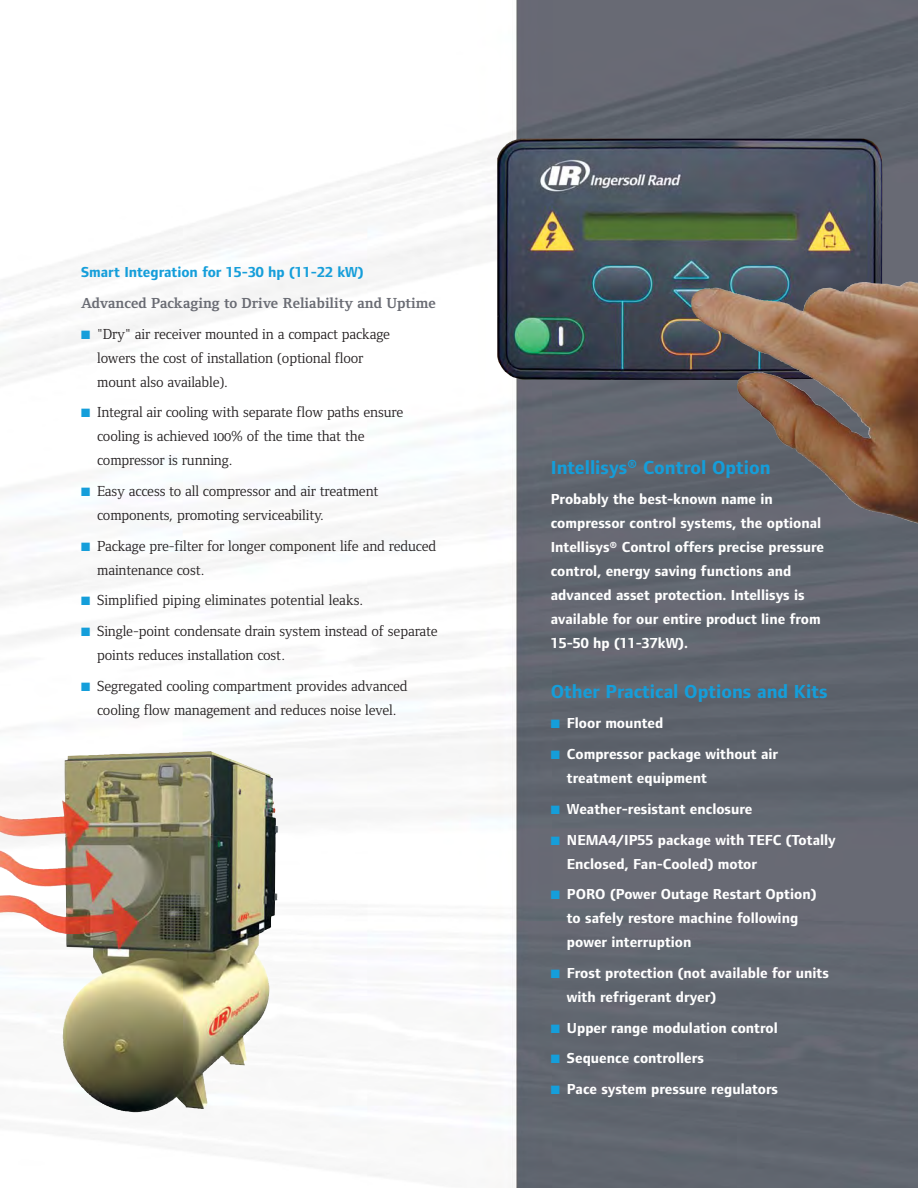
<style>
.page{position:relative;width:918px;height:1188px;background:#fff}
.page>*{position:absolute;margin:0;border:0;box-sizing:border-box;transform-origin:0 0}
.t1{font:700 19.5px "Foundry Form Sans";color:#159eda}
.t2{font:700 15px/24px "Foundry Form Sans";color:#fff}
.t3{font:15px/24px "Foundry Form Serif Book OSF";letter-spacing:-.01em;color:#231f20}
.t4{font:15px "Foundry Form Serif Bold OSF";color:#696b73}
.t5{font:700 15px "Foundry Form Sans";color:#159eda}
.s1{color:#159eda}
.s2{font-size:25.5px}
.s3{font-size:19.5px}
</style>
<div class="page">
<img style="left:0;top:0;width:918px;height:1188px">
<img style="left:509px;top:139px;width:373px;height:241px">
<img style="left:737px;top:372px;width:181px;height:154px">
<p class="t5" style="left:81px;top:266px;width:284px">Smart Integration for 15-30 hp (11-22 kW)</p>
<p class="t4" style="left:81px;top:297px;width:356px">Advanced Packaging to Drive Reliability and Uptime</p>
<p class="t3" style="left:97px;top:323px;width:294px;text-indent:-16px"><span class="s1">■</span> "Dry" air receiver mounted in a compact package lowers the cost of installation (optional floor mount also available).</p>
<p class="t3" style="left:97px;top:402px;width:308px;text-indent:-16px"><span class="s1">■</span> Integral air cooling with separate flow paths ensure cooling is achieved 100% of the time that the compressor is running.</p>
<p class="t3" style="left:97px;top:480px;width:283px;text-indent:-16px"><span class="s1">■</span> Easy access to all compressor and air treatment components, promoting serviceability.</p>
<p class="t3" style="left:97px;top:535px;width:341px;text-indent:-16px"><span class="s1">■</span> Package pre-filter for longer component life and reduced maintenance cost.</p>
<p class="t3" style="left:81px;top:590px;width:284px"><span class="s1">■</span> Simplified piping eliminates potential leaks.</p>
<p class="t3" style="left:97px;top:620px;width:342px;text-indent:-16px"><span class="s1">■</span> Single-point condensate drain system instead of separate points reduces installation cost.</p>
<p class="t3" style="left:81px;top:675px;width:328px;text-align:center"><span class="s1">■</span> Segregated cooling compartment provides advanced cooling flow management and reduces noise level.</p>
<h1 class="t1" style="left:551px;top:460px;width:221px">Intellisys<span class="s2">®</span> Control Option</h1>
<p class="t2" style="left:551px;top:489px;width:275px">Probably the best-known name in compressor control systems, the optional Intellisys<span class="s3">®</span> Control offers precise pressure control, energy saving functions and advanced asset protection. Intellisys is available for our entire product line from 15-50 hp (11-37kW).</p>
<h1 class="t1" style="left:551px;top:684px;width:278px">Other Practical Options and Kits</h1>
<p class="t2" style="left:551px;top:713px;width:114px"><span class="s1">■</span> Floor mounted</p>
<p class="t2" style="left:567px;top:744px;width:213px;text-indent:-16px"><span class="s1">■</span> Compressor package without air treatment equipment</p>
<p class="t2" style="left:551px;top:798px;width:203px"><span class="s1">■</span> Weather-resistant enclosure</p>
<p class="t2" style="left:567px;top:829px;width:270px;text-indent:-16px"><span class="s1">■</span> NEMA4/IP55 package with TEFC (Totally<br>Enclosed, Fan-Cooled) motor</p>
<p class="t2" style="left:567px;top:884px;width:251px;text-indent:-16px"><span class="s1">■</span> PORO (Power Outage Restart Option) to safely restore machine following power interruption</p>
<p class="t2" style="left:567px;top:962px;width:263px;text-indent:-16px"><span class="s1">■</span> Frost protection (not available for units with refrigerant dryer)</p>
<p class="t2" style="left:551px;top:1017px;width:229px"><span class="s1">■</span> Upper range modulation control</p>
<p class="t2" style="left:551px;top:1048px;width:155px"><span class="s1">■</span> Sequence controllers</p>
<p class="t2" style="left:551px;top:1078px;width:229px"><span class="s1">■</span> Pace system pressure regulators</p>
</div>
